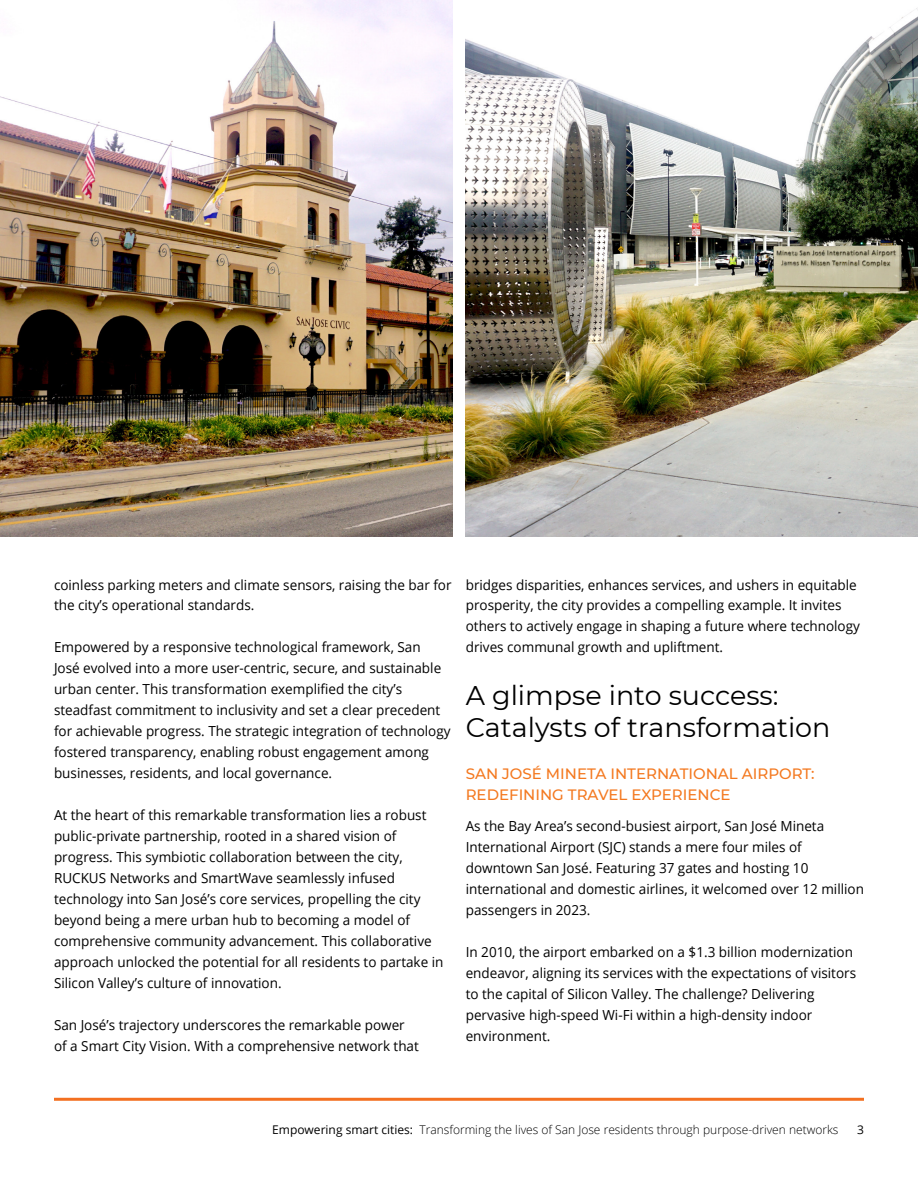
<style>
.page{position:relative;width:918px;height:1188px;background:#fff}
.page>*{position:absolute;margin:0;border:0;box-sizing:border-box;transform-origin:0 0}
.t1{font:27px/31.5px "Montserrat";color:#000}
.t2{font:500 15px/21px "Montserrat";color:#f47920}
.t3{font:13.8px/21px "Open Sans";color:#000}
.t4{font:300 12px "Open Sans";color:#000}
.t5{font:12px "Open Sans";color:#000}
.s1{font-weight:400}
</style>
<div class="page">
<hr style="left:54px;top:1098px;width:810px;height:3px;background:#f37021">
<img style="left:0;top:0;width:452px;height:537px">
<img style="left:466px;top:8px;width:452px;height:529px">
<p class="t3" style="left:54px;top:574px;width:399px">coinless parking meters and climate sensors, raising the bar for the city’s operational standards.</p>
<p class="t3" style="left:54px;top:637px;width:398px">Empowered by a responsive technological framework, San<br>José evolved into a more user-centric, secure, and sustainable urban center. This transformation exemplified the city’s steadfast commitment to inclusivity and set a clear precedent for achievable progress. The strategic integration of technology fostered transparency, enabling robust engagement among businesses, residents, and local governance.</p>
<p class="t3" style="left:54px;top:805px;width:391px">At the heart of this remarkable transformation lies a robust public-private partnership, rooted in a shared vision of progress. This symbiotic collaboration between the city, RUCKUS Networks and SmartWave seamlessly infused technology into San José’s core services, propelling the city beyond being a mere urban hub to becoming a model of comprehensive community advancement. This collaborative approach unlocked the potential for all residents to partake in Silicon Valley’s culture of innovation.</p>
<p class="t3" style="left:54px;top:1015px;width:366px">San José’s trajectory underscores the remarkable power of a Smart City Vision. With a comprehensive network that</p>
<p class="t3" style="left:466px;top:574px;width:396px">bridges disparities, enhances services, and ushers in equitable prosperity, the city provides a compelling example. It invites others to actively engage in shaping a future where technology drives communal growth and upliftment.</p>
<h1 class="t1" style="left:466px;top:679px;width:366px">A glimpse into success:<br>Catalysts of transformation</h1>
<p class="t2" style="left:466px;top:762px;width:350px">SAN JOSÉ MINETA INTERNATIONAL AIRPORT:<br>REDEFINING TRAVEL EXPERIENCE</p>
<p class="t3" style="left:466px;top:815px;width:400px">As the Bay Area’s second-busiest airport, San José Mineta International Airport (SJC) stands a mere four miles of downtown San José. Featuring 37 gates and hosting 10 international and domestic airlines, it welcomed over 12 million passengers in 2023.</p>
<p class="t3" style="left:466px;top:941px;width:392px">In 2010, the airport embarked on a $1.3 billion modernization endeavor, aligning its services with the expectations of visitors to the capital of Silicon Valley. The challenge? Delivering pervasive high-speed Wi-Fi within a high-density indoor environment.</p>
<p class="t4" style="left:272px;top:1121px;width:568px"><span class="s1">Empowering smart cities:</span> Transforming the lives of San Jose residents through purpose-driven networks</p>
<p class="t5" style="left:857px;top:1121px;width:8px">3</p>
</div>
